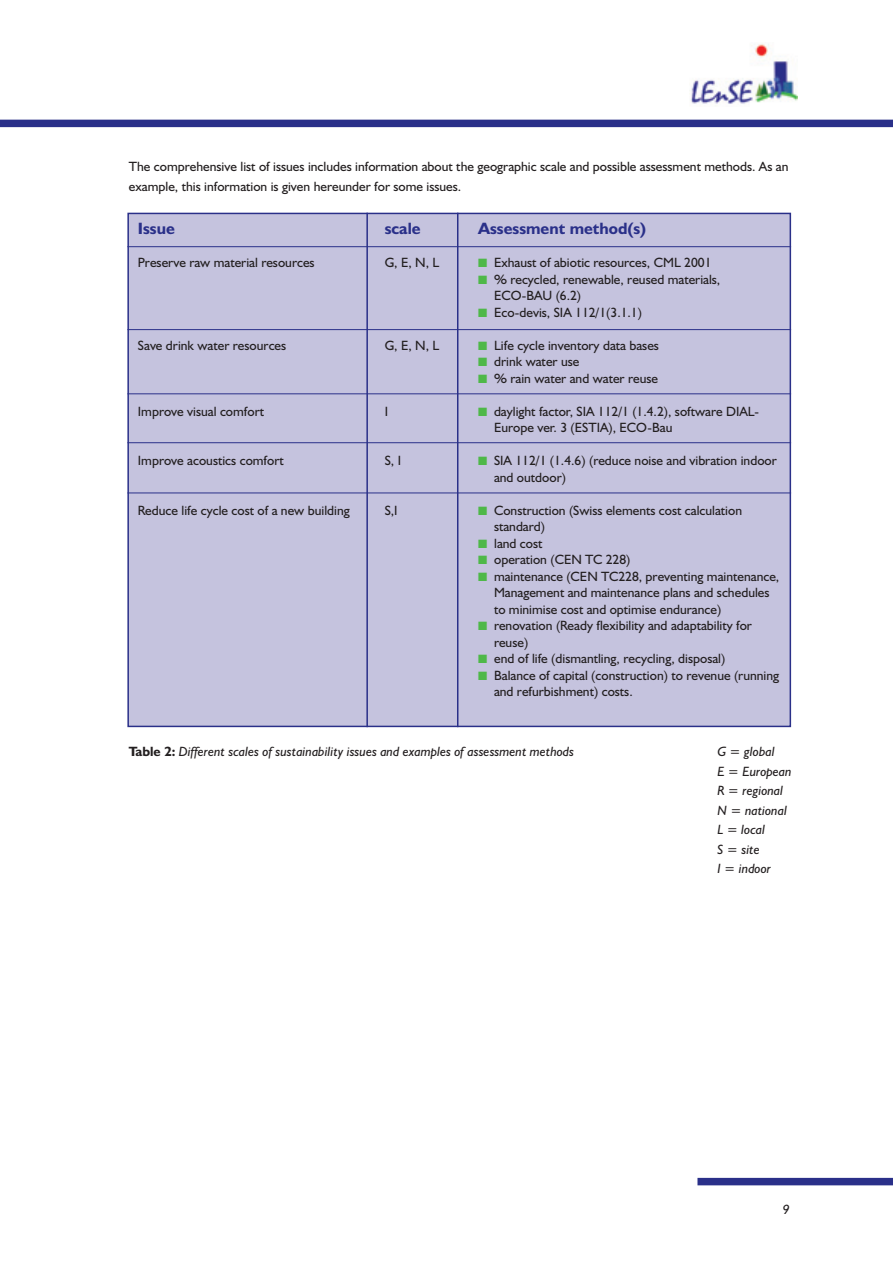
<style>
.page{position:relative;width:893px;height:1263px;background:#fff}
.page>*{position:absolute;margin:0;border:0;box-sizing:border-box;transform-origin:0 0}
.t1{font:700 16.5px "Humanist 521 BT";color:#2a3089}
.t2{font:13.5px/16.5px "Humanist 521 BT";color:#231f20}
.t3{font:italic 13.5px/19.5px "Humanist 521 BT";color:#231f20}
.s1{color:#4eb848}
.s2{font-weight:700;font-style:normal}
</style>
<div class="page">
<div style="left:128px;top:213px;width:662px;height:513px;background:#c5c3de"></div>
<div style="left:127px;top:213px;width:664px;height:514px;border:2px solid #2a3089"></div>
<div style="left:697px;top:1178px;width:195px;height:7px;background:#2a3089"></div>
<img style="left:689px;top:44px;width:108px;height:60px">
<div style="left:0;top:120px;width:892px;height:7px;background:#2a3089"></div>
<hr style="left:366px;top:213px;width:2px;height:514px;background:#2a3089">
<hr style="left:457px;top:213px;width:1px;height:514px;background:#2a3089">
<hr style="left:127px;top:246px;width:664px;height:1px;background:#2a3089">
<hr style="left:127px;top:329px;width:664px;height:1px;background:#2a3089">
<hr style="left:127px;top:393px;width:664px;height:1px;background:#2a3089">
<hr style="left:127px;top:442px;width:664px;height:1px;background:#2a3089">
<hr style="left:127px;top:493px;width:664px;height:1px;background:#2a3089">
<p class="t2" style="left:129px;top:158px;width:661px;line-height:19.5px">The comprehensive list of issues includes information about the geographic scale and possible assessment methods. As an example, this information is given hereunder for some issues.</p>
<p class="t1" style="left:138px;top:223px;width:38px">Issue</p>
<p class="t1" style="left:384px;top:223px;width:38px">scale</p>
<p class="t1" style="left:478px;top:223px;width:169px">Assessment method(s)</p>
<p class="t2" style="left:138px;top:256px;width:178px">Preserve raw material resources</p>
<p class="t2" style="left:384px;top:256px;width:56px">G, E, N, L</p>
<p class="t2" style="left:478px;top:256px;width:235px"><span class="s1">■</span> Exhaust of abiotic resources, CML 2001</p>
<p class="t2" style="left:494px;top:273px;width:228px;text-indent:-16px"><span class="s1">■</span> % recycled, renewable, reused materials,<br>ECO-BAU (6.2)</p>
<p class="t2" style="left:478px;top:306px;width:165px"><span class="s1">■</span> Eco-devis, SIA 112/1(3.1.1)</p>
<p class="t2" style="left:138px;top:339px;width:150px">Save drink water resources</p>
<p class="t2" style="left:384px;top:339px;width:56px">G, E, N, L</p>
<p class="t2" style="left:478px;top:339px;width:182px"><span class="s1">■</span> Life cycle inventory data bases</p>
<p class="t2" style="left:478px;top:355px;width:103px"><span class="s1">■</span> drink water use</p>
<p class="t2" style="left:478px;top:372px;width:181px"><span class="s1">■</span> % rain water and water reuse</p>
<p class="t2" style="left:138px;top:405px;width:128px">Improve visual comfort</p>
<p class="t2" style="left:384px;top:405px;width:5px">I</p>
<p class="t2" style="left:494px;top:405px;width:266px;text-indent:-16px"><span class="s1">■</span> daylight factor, SIA 112/1 (1.4.2), software DIAL-<br>Europe ver. 3 (ESTIA), ECO-Bau</p>
<p class="t2" style="left:138px;top:454px;width:147px">Improve acoustics comfort</p>
<p class="t2" style="left:384px;top:454px;width:18px">S, I</p>
<p class="t2" style="left:494px;top:454px;width:284px;text-indent:-16px"><span class="s1">■</span> SIA 112/1 (1.4.6) (reduce noise and vibration indoor and outdoor)</p>
<p class="t2" style="left:138px;top:504px;width:213px">Reduce life cycle cost of a new building</p>
<p class="t2" style="left:384px;top:504px;width:14px">S,I</p>
<p class="t2" style="left:494px;top:504px;width:249px;text-indent:-16px"><span class="s1">■</span> Construction (Swiss elements cost calculation standard)</p>
<p class="t2" style="left:478px;top:537px;width:66px"><span class="s1">■</span> land cost</p>
<p class="t2" style="left:478px;top:553px;width:154px"><span class="s1">■</span> operation (CEN TC 228)</p>
<p class="t2" style="left:494px;top:570px;width:287px;text-indent:-16px"><span class="s1">■</span> maintenance (CEN TC228, preventing maintenance,<br>Management and maintenance plans and schedules to minimise cost and optimise endurance)</p>
<p class="t2" style="left:494px;top:619px;width:259px;text-indent:-16px"><span class="s1">■</span> renovation (Ready flexibility and adaptability for reuse)</p>
<p class="t2" style="left:478px;top:652px;width:248px"><span class="s1">■</span> end of life (dismantling, recycling, disposal)</p>
<p class="t2" style="left:494px;top:669px;width:287px;text-indent:-16px"><span class="s1">■</span> Balance of capital (construction) to revenue (running and refurbishment) costs.</p>
<p class="t3" style="left:129px;top:743px;width:446px"><span class="s2">Table 2:</span> Different scales of sustainability issues and examples of assessment methods</p>
<p class="t3" style="left:717px;top:743px;width:76px">G = global<br>E = European<br>R = regional<br>N = national<br>L = local<br>S = site<br>I = indoor</p>
<p class="t3" style="left:782px;top:1201px;width:8px">9</p>
</div>
